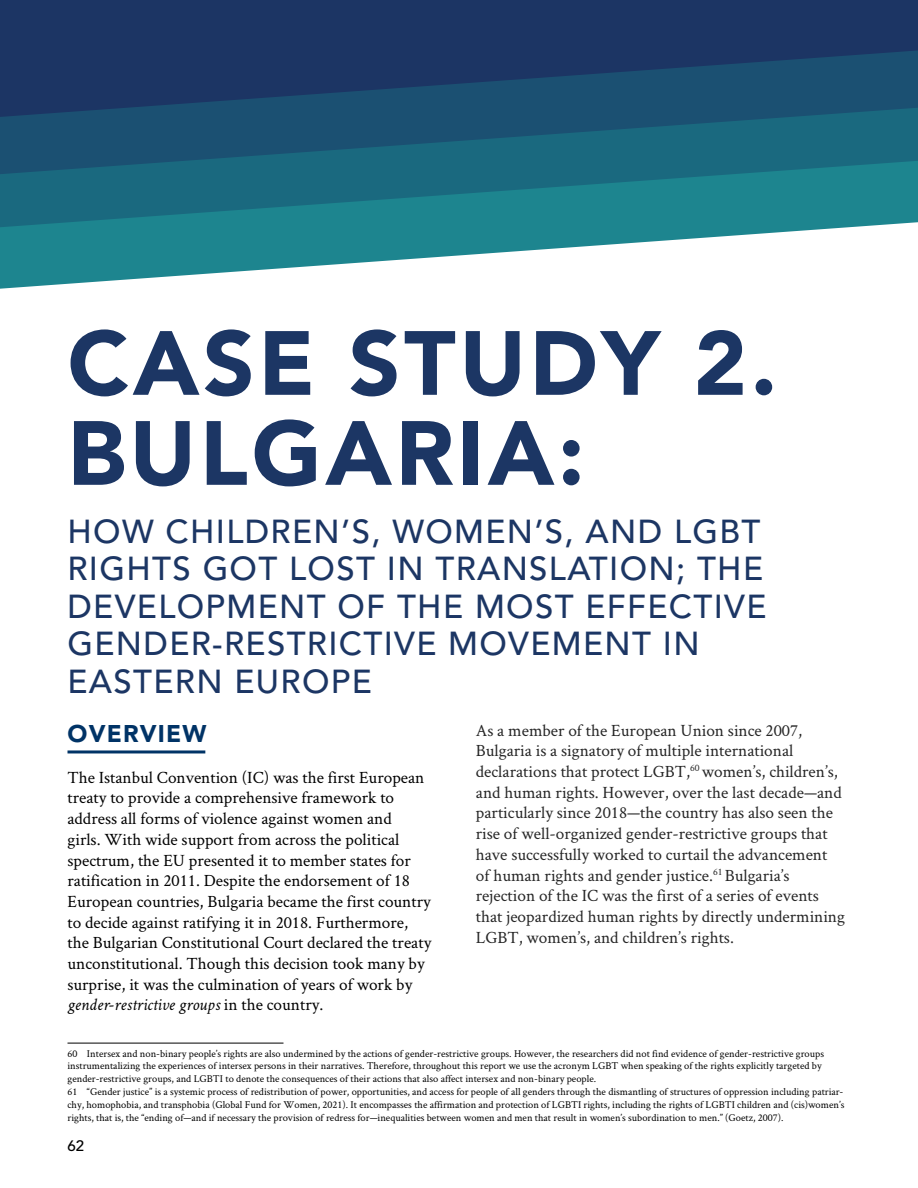
<style>
.page{position:relative;width:918px;height:1188px;background:#fff}
.page>*{position:absolute;margin:0;border:0;box-sizing:border-box;transform-origin:0 0}
.t1{font:900 90px/90px "Avenir";letter-spacing:.04em;color:#1c3664}
.t2{font:500 33px/37.5px "Avenir";letter-spacing:.04em;color:#1c3664}
.t3{font:900 24px "Avenir";letter-spacing:.05em;color:#036}
.t4{font:17.25px/20.7px "Crimson Text";color:#000}
.t5{font:17.25px/20.7px "Crimson Text";color:#262626}
.t6{font:500 15px "Avenir";color:#000}
.t7{font:10.5px/12.8px "Crimson Text";color:#000}
.s1{font-style:italic}
</style>
<div class="page">
<hr style="left:68px;top:750px;width:137px;height:3px;background:#036">
<hr style="left:68px;top:1043px;width:216px;height:1px;background:#000">
<svg style="left:0;top:227px;width:851px;height:62px"></svg>
<svg style="left:0;top:174px;width:918px;height:53px;background:#1c7a88"></svg>
<svg style="left:0;top:117px;width:918px;height:57px;background:#1a5e79"></svg>
<svg style="left:0;top:79px;width:918px;height:38px;background:#1b486e"></svg>
<svg style="left:0;top:0;width:918px;height:79px;background:#1b3765"></svg>
<h1 class="t1" style="left:68px;top:318px;width:711px">CASE STUDY 2.<br>BULGARIA:</h1>
<h2 class="t2" style="left:68px;top:513px;width:701px">HOW CHILDREN’S, WOMEN’S, AND LGBT<br>RIGHTS GOT LOST IN TRANSLATION; THE<br>DEVELOPMENT OF THE MOST EFFECTIVE<br>GENDER-RESTRICTIVE MOVEMENT IN<br>EASTERN EUROPE</h2>
<h3 class="t3" style="left:68px;top:719px;width:141px">OVERVIEW</h3>
<p class="t4" style="left:68px;top:766px;width:365px">The Istanbul Convention (IC) was the first European treaty to provide a comprehensive framework to address all forms of violence against women and<br>girls. With wide support from across the political spectrum, the EU presented it to member states for ratification in 2011. Despite the endorsement of 18<br>European countries, Bulgaria became the first country to decide against ratifying it in 2018. Furthermore, the Bulgarian Constitutional Court declared the treaty unconstitutional. Though this decision took many by surprise, it was the culmination of years of work by <span class="s1">gender-restrictive groups</span> in the country.</p>
<p class="t7" style="left:67px;top:1046px;width:778px">60 Intersex and non-binary people’s rights are also undermined by the actions of gender-restrictive groups. However, the researchers did not find evidence of gender-restrictive groups instrumentalizing the experiences of intersex persons in their narratives. Therefore, throughout this report we use the acronym LGBT when speaking of the rights explicitly targeted by gender-restrictive groups, and LGBTI to denote the consequences of their actions that also affect intersex and non-binary people.<br>61 “Gender justice” is a systemic process of redistribution of power, opportunities, and access for people of all genders through the dismantling of structures of oppression including patriar&shy;chy, homophobia, and transphobia (Global Fund for Women, 2021). It encompasses the affirmation and protection of LGBTI rights, including the rights of LGBTI children and (cis)women’s rights, that is, the “ending of—and if necessary the provision of redress for—inequalities between women and men that result in women’s subordination to men.” (Goetz, 2007).</p>
<p class="t5" style="left:476px;top:719px;width:371px">As a member of the European Union since 2007, Bulgaria is a signatory of multiple international declarations that protect LGBT,<sup>60</sup> women’s, children’s, and human rights. However, over the last decade—and particularly since 2018—the country has also seen the rise of well-organized gender-restrictive groups that have successfully worked to curtail the advancement of human rights and gender justice.<sup>61</sup> Bulgaria’s rejection of the IC was the first of a series of events that jeopardized human rights by directly undermining LGBT, women’s, and children’s rights.</p>
<h3 class="t6" style="left:68px;top:1137px;width:18px">62</h3>
</div>
